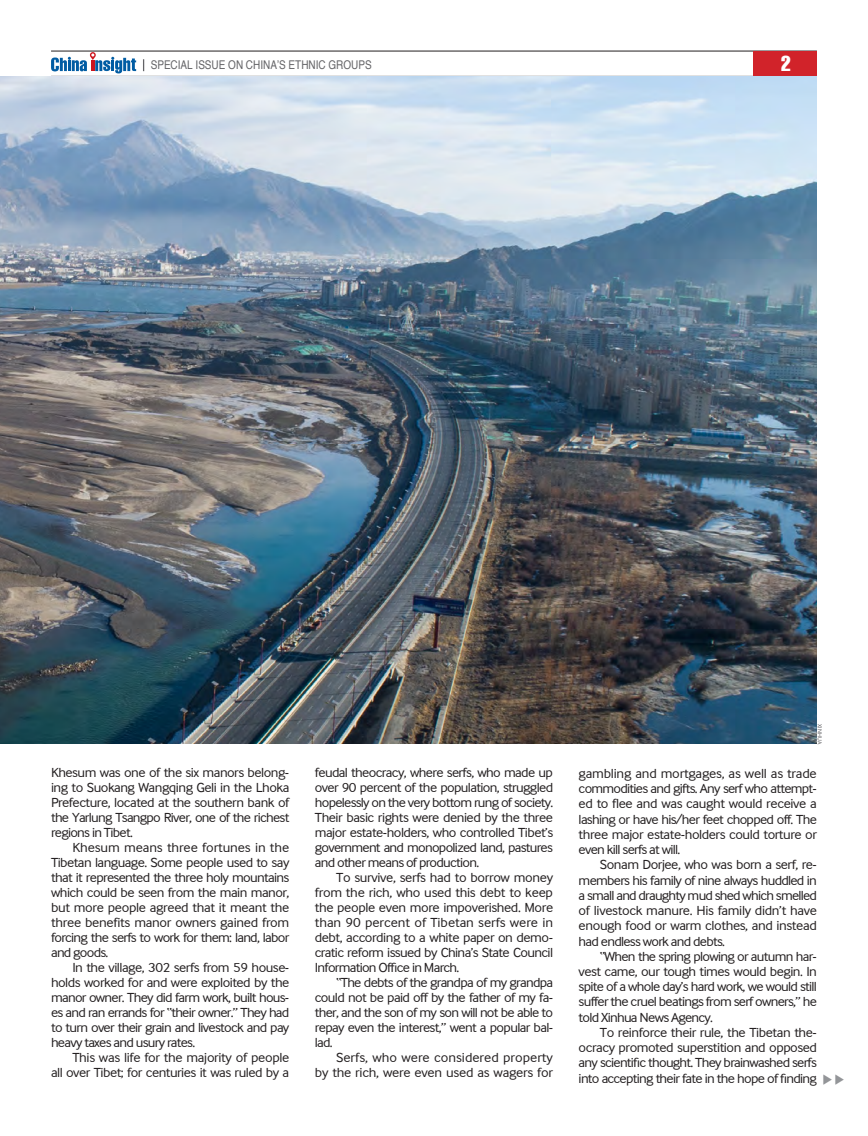
<style>
.page{position:relative;width:868px;height:1136px;background:#fff}
.page>*{position:absolute;margin:0;border:0;box-sizing:border-box;transform-origin:0 0}
.正文1{font:extra-condensed 21px "Helvetica";color:#fff}
.正文1-2{font:13.5px/15px "Inter Face Da Ma";letter-spacing:-.05em;color:#231f20;text-align:justify;scale:1.05 1}
.正文1-3{font:13.5px/15px "Inter Face Da Ma";color:#231f20;text-align:right;scale:1.05 1}
.t1{font:12px "Helvetica";color:#636366;scale:.83 1}
.图作{font:6px "Inter Face Da Ma";color:#636366}
</style>
<div class="page">
<hr style="left:51px;top:51px;width:765px;height:1px;background:#231f20">
<hr style="left:51px;top:76px;width:765px;height:1px;background:#231f20">
<div style="left:753px;top:51px;width:63px;height:26px;background:#d1232a"></div>
<svg style="left:143px;top:59px;width:1px;height:12px"></svg>
<svg style="left:51px;top:52px;width:85px;height:21px"></svg>
<img style="left:0;top:77px;width:816px;height:666px">
<p class="t1" style="left:151px;top:56px;width:268px">SPECIAL ISSUE ON CHINA’S ETHNIC GROUPS</p>
<p class="正文1" style="left:781px;top:52px;width:11px">2</p>
<p class="图作" style="left:823px;top:724px;width:21px;rotate:90deg">XINHUA</p>
<p class="正文1-2" style="left:51px;top:765px;width:228px">Khesum was one of the six manors belong&shy;ing to Suokang Wangqing Geli in the Lhoka Prefecture, located at the southern bank of the Yarlung Tsangpo River, one of the richest regions in Tibet.</p>
<p class="正文1-2" style="left:51px;top:840px;width:228px;text-indent:21px">Khesum means three fortunes in the Tibetan language. Some people used to say that it represented the three holy mountains which could be seen from the main manor, but more people agreed that it meant the three benefits manor owners gained from forcing the serfs to work for them: land, labor and goods.</p>
<p class="正文1-2" style="left:51px;top:960px;width:228px;text-indent:21px">In the village, 302 serfs from 59 house&shy;holds worked for and were exploited by the manor owner. They did farm work, built hous&shy;es and ran errands for “their owner.” They had to turn over their grain and livestock and pay heavy taxes and usury rates.</p>
<p class="正文1-2" style="left:51px;top:1049px;width:228px;text-align:right">This was life for the majority of people<br>all over Tibet; for centuries it was ruled by a</p>
<p class="正文1-2" style="left:315px;top:764px;width:228px">feudal theocracy, where serfs, who made up over 90 percent of the population, struggled hopelessly on the very bottom rung of society.<br>Their basic rights were denied by the three major estate-holders, who controlled Tibet’s government and monopolized land, pastures and other means of production.</p>
<p class="正文1-2" style="left:315px;top:869px;width:228px;text-indent:21px">To survive, serfs had to borrow money from the rich, who used this debt to keep the people even more impoverished. More than 90 percent of Tibetan serfs were in debt, according to a white paper on demo&shy;cratic reform issued by China’s State Council Information Office in March.</p>
<p class="正文1-2" style="left:315px;top:974px;width:228px;text-indent:21px">“The debts of the grandpa of my grandpa could not be paid off by the father of my fa&shy;ther, and the son of my son will not be able to repay even the interest,” went a popular bal&shy;lad.</p>
<p class="正文1-3" style="left:315px;top:1049px;width:228px">Serfs, who were considered property<br>by the rich, were even used as wagers for</p>
<p class="正文1-2" style="left:578px;top:765px;width:228px">gambling and mortgages, as well as trade commodities and gifts. Any serf who attempt&shy;ed to flee and was caught would receive a lashing or have his/her feet chopped off. The three major estate-holders could torture or even kill serfs at will.</p>
<p class="正文1-2" style="left:578px;top:857px;width:228px;text-indent:21px">Sonam Dorjee, who was born a serf, re&shy;members his family of nine always huddled in a small and draughty mud shed which smelled of livestock manure. His family didn’t have enough food or warm clothes, and instead had endless work and debts.</p>
<p class="正文1-2" style="left:578px;top:948px;width:228px;text-indent:21px">“When the spring plowing or autumn har&shy;vest came, our tough times would begin. In spite of a whole day’s hard work, we would still suffer the cruel beatings from serf owners,” he told Xinhua News Agency.</p>
<p class="正文1-2" style="left:578px;top:1024px;width:228px;text-indent:21px">To reinforce their rule, the Tibetan the&shy;ocracy promoted superstition and opposed any scientific thought. They brainwashed serfs into accepting their fate in the hope of finding</p>
</div>
